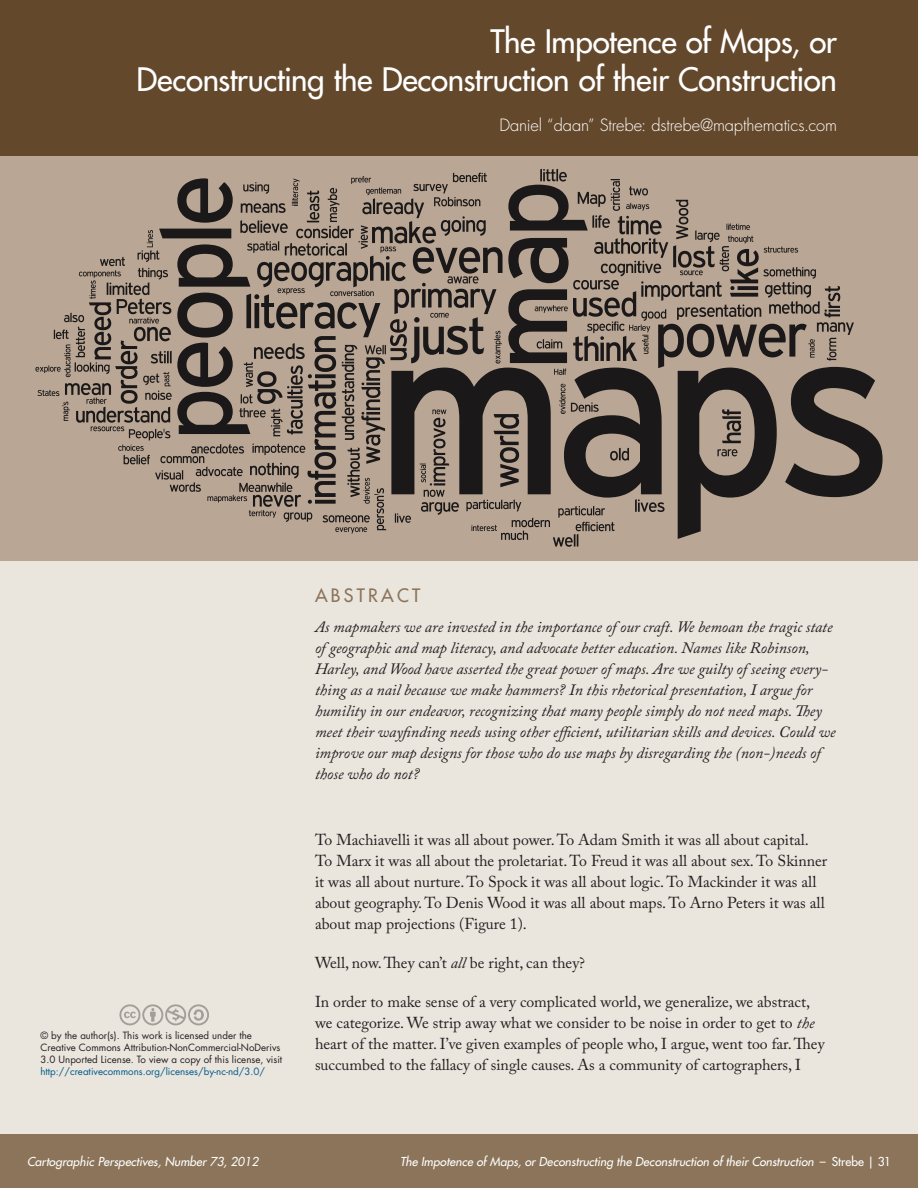
<style>
.page{position:relative;width:918px;height:1188px;background:#fff}
.page>*{position:absolute;margin:0;border:0;box-sizing:border-box;transform-origin:0 0}
.Article_Title{font:500 31.5px/37.8px "Futura Std";letter-spacing:-.01em;color:#fff;text-align:right}
.Medium_Header{font:500 18px "Futura Std";letter-spacing:.18em;color:#8b745a}
.Article_Author{font:300 16.5px "Futura Std";letter-spacing:-.01em;color:#fff}
.Body_Text{font:15.75px/21px "Adobe Caslon Pro";color:#231f20}
.Abstract{font:italic 15.75px/21px "Adobe Caslon Pro";color:#231f20}
.t1{font:italic 500 12px "Futura Std";color:#fff}
.t2{font:9.75px/11.7px "Futura Std";color:#231f20}
.t3{font:9.75px "Futura Std";color:#005b8d}
.s1{font-style:italic}
.s2{font-style:normal}
</style>
<div class="page">
<div style="left:0;top:1134px;width:918px;height:54px;background:#8b745a"></div>
<div style="left:0;top:0;width:918px;height:1134px;background:#eae5dd"></div>
<div style="left:0;top:156px;width:918px;height:405px;background:#b9a694"></div>
<div style="left:0;top:0;width:918px;height:156px;background:#64482c"></div>
<svg style="left:119px;top:1004px;width:90px;height:21px"></svg>
<svg style="left:854px;top:369px;width:29px;height:126px"></svg>
<svg style="left:35px;top:169px;width:819px;height:378px"></svg>
<p class="Article_Title" style="left:136px;top:23px;width:702px">The Impotence of Maps, or<br>Deconstructing the Deconstruction of their Construction</p>
<p class="Article_Author" style="left:499px;top:115px;width:339px">Daniel “daan” Strebe: dstrebe@mapthematics.com</p>
<p class="t2" style="left:40px;top:1030px;width:243px">© by the author(s). This work is licensed under the<br>Creative Commons Attribution-NonCommercial-NoDerivs<br>3.0 Unported License. To view a copy of this license, visit</p>
<p class="t3" style="left:40px;top:1065px;width:226px">http://creativecommons.org/licenses/by-nc-nd/3.0/</p>
<p class="Medium_Header" style="left:315px;top:585px;width:107px">ABSTRACT</p>
<p class="Abstract" style="left:315px;top:617px;width:522px">As mapmakers we are invested in the importance of our craft. We bemoan the tragic state of geographic and map literacy, and advocate better education. Names like Robinson, Harley, and Wood have asserted the great power of maps. Are we guilty of seeing every&shy;thing as a nail because we make hammers? In this rhetorical presentation, I argue for humility in our endeavor, recognizing that many people simply do not need maps. They meet their wayfinding needs using other efficient, utilitarian skills and devices. Could we improve our map designs for those who do use maps by disregarding the (non-)needs of those who do not?</p>
<p class="Body_Text" style="left:315px;top:830px;width:514px">To Machiavelli it was all about power. To Adam Smith it was all about capital.<br>To Marx it was all about the proletariat. To Freud it was all about sex. To Skinner it was all about nurture. To Spock it was all about logic. To Mackinder it was all about geography. To Denis Wood it was all about maps. To Arno Peters it was all about map projections (Figure 1).</p>
<p class="Body_Text" style="left:315px;top:953px;width:272px">Well, now. They can’t <span class="s1">all</span> be right, can they?</p>
<p class="Body_Text" style="left:315px;top:992px;width:511px">In order to make sense of a very complicated world, we generalize, we abstract, we categorize. We strip away what we consider to be noise in order to get to <span class="s1">the </span>heart of the matter. I’ve given examples of people who, I argue, went too far. They succumbed to the fallacy of single causes. As a community of cartographers, I</p>
<p class="t1" style="left:27px;top:1154px;width:233px">Cartographic Perspectives, Number 73, 2012</p>
<p class="t1" style="left:400px;top:1154px;width:492px">The Impotence of Maps, or Deconstructing the Deconstruction of their Construction <span class="s2">– Strebe | 31</span></p>
</div>
